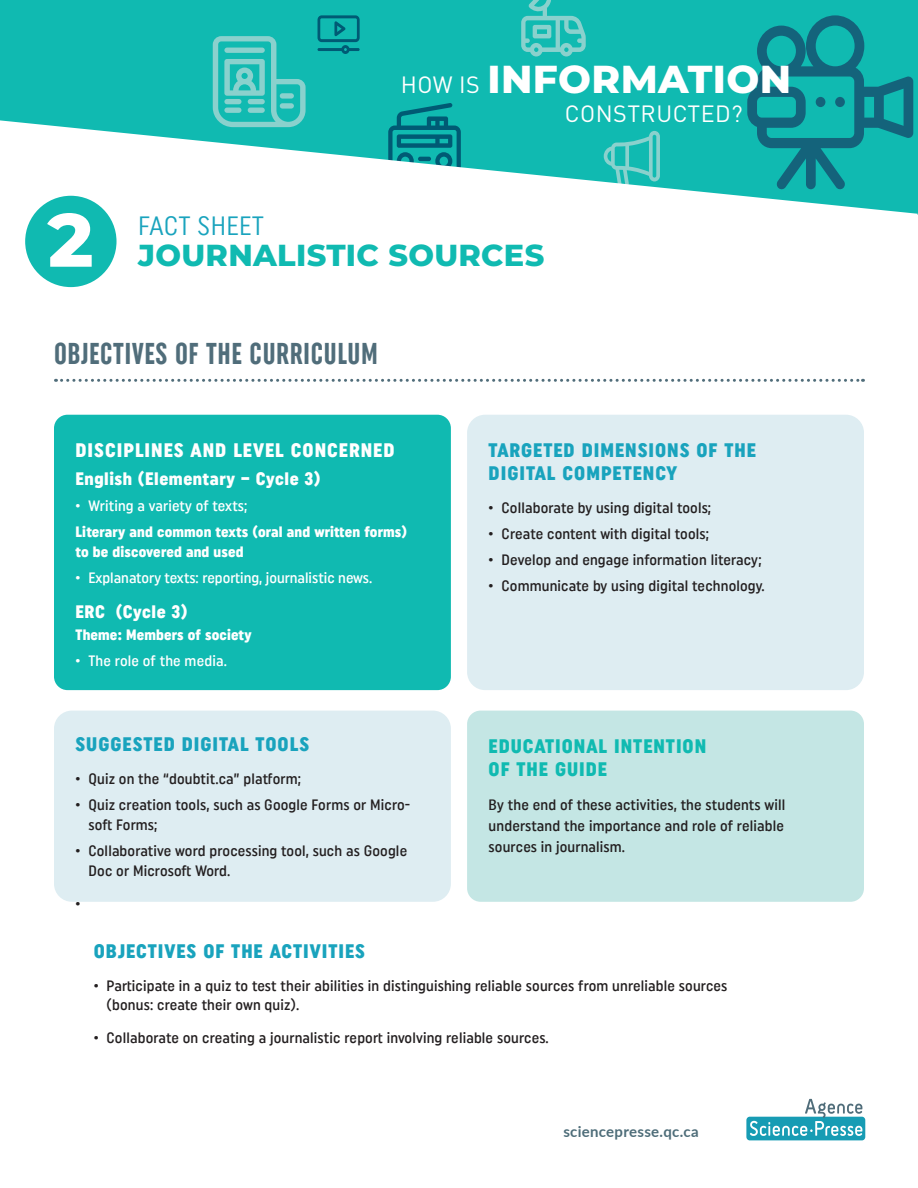
<style>
.page{position:relative;width:918px;height:1188px;background:#fff}
.page>*{position:absolute;margin:0;border:0;box-sizing:border-box;transform-origin:0 0}
.t1{font:800 75.3px "Montserrat";color:#fff}
.t2{font:800 39px "Montserrat";letter-spacing:.01em;color:#fff}
.t3{font:800 30.3px "Montserrat";letter-spacing:.01em;color:#10bab1}
.Titre_1{font:30px "Uniform Extra Condensed 3";letter-spacing:.02em;color:#506d7a}
.t4{font:26.4px "Uniform Condensed 6";letter-spacing:.01em;color:#19a3bd}
.t5{font:23.25px "DINOT";letter-spacing:.02em;color:#fff}
.Titre_3{font:19.5px/22.5px "Uniform Condensed 3";letter-spacing:.05em;color:#19a3bd}
.Titre_3-2{font:19.5px/22.5px "Uniform Condensed 3";letter-spacing:.05em;color:#10bab1}
.Titre_3-3{font:19.5px "Uniform Condensed 3";letter-spacing:.05em;color:#fff}
.t6{font:18px "Uniform Condensed 3";letter-spacing:.03em;color:#fff}
.t7{font:15px/19.5px "Uniform Condensed 2";letter-spacing:.01em;color:#231f20}
.t8{font:15px "Uniform Condensed 2";color:#fff}
.t9{font:15px/19.5px "Uniform Condensed 3";letter-spacing:.01em;color:#fff}
.t10{font:700 15px "Lato";letter-spacing:.02em;color:#4e6d79}
</style>
<div class="page">
<div style="left:0;top:0;width:918px;height:120px;background:#10bab1"></div>
<svg style="left:747px;top:15px;width:166px;height:105px;background:#119c9e"></svg>
<div style="left:816px;top:97px;width:9px;height:10px;background:#14637b;border-radius:50%"></div>
<div style="left:835px;top:97px;width:10px;height:10px;background:#14637b;border-radius:50%"></div>
<svg style="left:388px;top:103px;width:73px;height:17px"></svg>
<svg style="left:318px;top:15px;width:42px;height:39px;background:#0a989b"></svg>
<svg style="left:521px;top:0;width:65px;height:56px;background:#42c3bc"></svg>
<svg style="left:0;top:120px;width:918px;height:168px"></svg>
<svg style="left:213px;top:36px;width:93px;height:91px;background:#44c3bc"></svg>
<svg style="left:56px;top:379px;width:807px;height:3px"></svg>
<div style="left:746px;top:1117px;width:119px;height:23px;background:#179cb4;border-radius:3px"></div>
<svg style="left:750px;top:1099px;width:112px;height:37px"></svg>
<div style="left:54px;top:711px;width:397px;height:191px;background:#deedf2;border-radius:18px"></div>
<div style="left:54px;top:415px;width:397px;height:275px;background:#10bab1;border-radius:14px"></div>
<div style="left:467px;top:415px;width:397px;height:275px;background:#deedf2;border-radius:18px"></div>
<div style="left:467px;top:711px;width:397px;height:191px;background:#c4e6e4;border-radius:14px"></div>
<div style="left:25px;top:196px;width:92px;height:91px;background:#10bab1;border-radius:50%"></div>
<p class="t1" style="left:45px;top:185px;width:54px">2</p>
<p class="t4" style="left:138px;top:210px;width:127px">FACT SHEET</p>
<p class="t5" style="left:401px;top:69px;width:81px">HOW IS</p>
<p class="t2" style="left:488px;top:50px;width:305px">INFORMATION</p>
<p class="t5" style="left:565px;top:98px;width:179px">CONSTRUCTED?</p>
<p class="t3" style="left:138px;top:233px;width:408px">JOURNALISTIC SOURCES</p>
<p class="Titre_1" style="left:54px;top:336px;width:325px">OBJECTIVES OF THE CURRICULUM</p>
<p class="Titre_3-3" style="left:76px;top:439px;width:320px">DISCIPLINES AND LEVEL CONCERNED</p>
<p class="t6" style="left:76px;top:468px;width:247px">English (Elementary – Cycle 3)</p>
<p class="t8" style="left:76px;top:497px;width:173px">• Writing a variety of texts;</p>
<p class="t9" style="left:76px;top:522px;width:333px">Literary and common texts (oral and written forms) to be discovered and used</p>
<p class="t8" style="left:76px;top:569px;width:298px">• Explanatory texts: reporting, journalistic news.</p>
<p class="t6" style="left:76px;top:601px;width:114px">ERC (Cycle 3)</p>
<p class="t9" style="left:76px;top:625px;width:178px">Theme: Members of society</p>
<p class="t8" style="left:76px;top:652px;width:153px">• The role of the media.</p>
<p class="Titre_3" style="left:76px;top:733px;width:235px">SUGGESTED DIGITAL TOOLS</p>
<p class="t7" style="left:76px;top:769px;width:227px">• Quiz on the “doubtit.ca” platform;</p>
<p class="t7" style="left:89px;top:795px;width:323px;text-indent:-13px">• Quiz creation tools, such as Google Forms or Micro&shy;soft Forms;</p>
<p class="t7" style="left:89px;top:841px;width:320px;text-indent:-13px">• Collaborative word processing tool, such as Google<br>Doc or Microsoft Word.</p>
<p class="t7" style="left:76px;top:893px;width:6px">•</p>
<p class="Titre_3" style="left:489px;top:439px;width:269px">TARGETED DIMENSIONS OF THE<br>DIGITAL COMPETENCY</p>
<p class="t7" style="left:489px;top:497px;width:224px">• Collaborate by using digital tools;</p>
<p class="t7" style="left:489px;top:524px;width:222px">• Create content with digital tools;</p>
<p class="t7" style="left:489px;top:550px;width:274px">• Develop and engage information literacy;</p>
<p class="t7" style="left:489px;top:576px;width:278px">• Communicate by using digital technology.</p>
<p class="Titre_3-2" style="left:489px;top:735px;width:219px">EDUCATIONAL INTENTION<br>OF THE GUIDE</p>
<p class="t7" style="left:489px;top:794px;width:298px;line-height:21px;text-align:justify">By the end of these activities, the students will understand the importance and role of reliable sources in journalism.</p>
<p class="Titre_3" style="left:94px;top:940px;width:273px">OBJECTIVES OF THE ACTIVITIES</p>
<p class="t7" style="left:107px;top:976px;width:622px;text-indent:-13px">• Participate in a quiz to test their abilities in distinguishing reliable sources from unreliable sources (bonus: create their own quiz).</p>
<p class="t7" style="left:94px;top:1028px;width:457px">• Collaborate on creating a journalistic report involving reliable sources.</p>
<p class="t10" style="left:563px;top:1120px;width:137px">sciencepresse.qc.ca</p>
</div>
